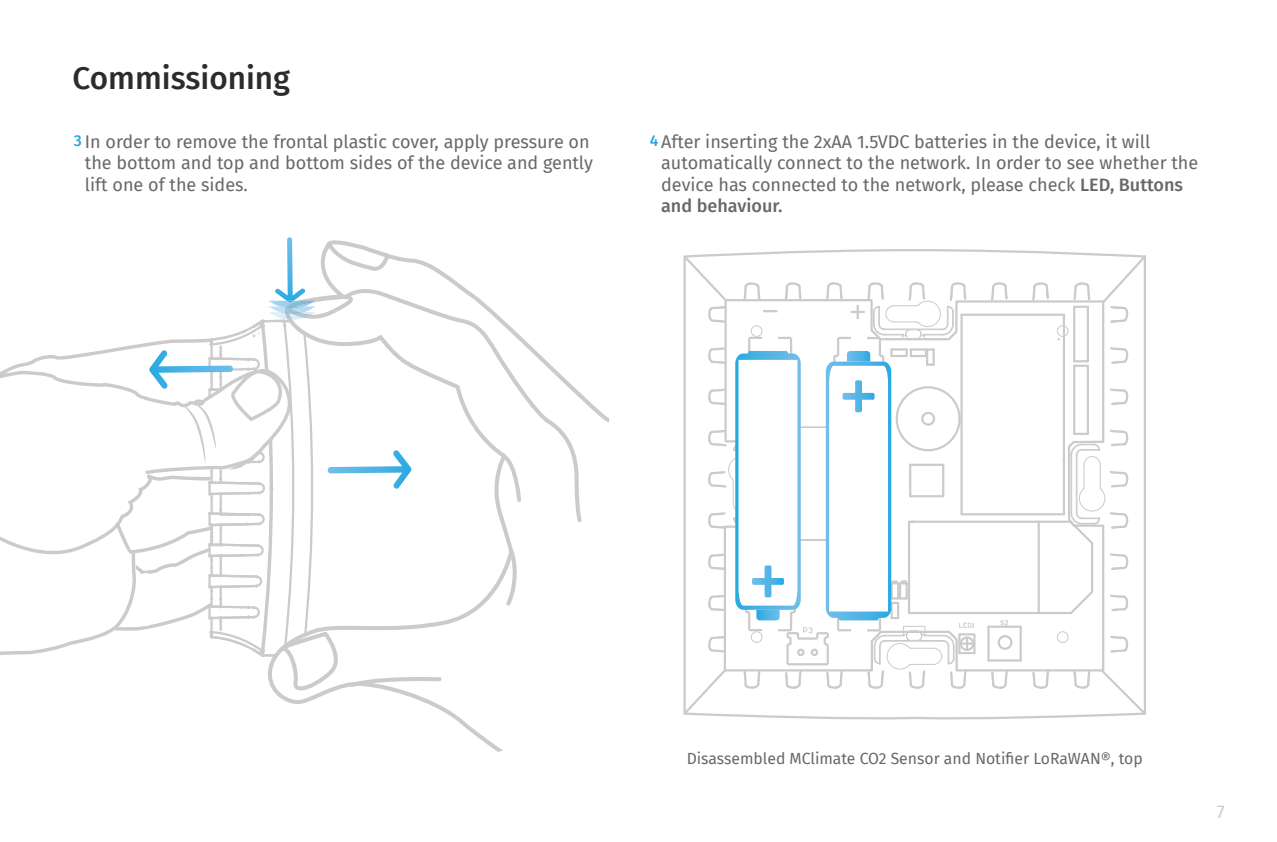
<style>
.page{position:relative;width:1277px;height:842px;background:#fff}
.page>*{position:absolute;margin:0;border:0;box-sizing:border-box;transform-origin:0 0}
.t1{font:500 31.5px "Fira Sans";color:#2b2c2c}
.t2{font:18px/21.6px "Fira Sans";color:#686868}
.t3{font:18px "Fira Sans";color:#cccbca}
.t4{font:15.75px "Fira Sans";color:#686868}
.s1{font-weight:500;font-size:15.75px;color:#2ca5dd}
.s2{font-weight:500}
</style>
<div class="page">
<svg style="left:746px;top:249px;width:400px;height:471px"></svg>
<svg style="left:1108px;top:387px;width:21px;height:19px"></svg>
<svg style="left:989px;top:281px;width:20px;height:17px"></svg>
<svg style="left:1030px;top:281px;width:20px;height:17px"></svg>
<svg style="left:1030px;top:673px;width:20px;height:17px"></svg>
<svg style="left:975px;top:298px;width:130px;height:375px"></svg>
<svg style="left:1100px;top:253px;width:46px;height:113px"></svg>
<hr style="left:1037px;top:522px;width:2px;height:91px;background:#cccbca">
<hr style="left:1091px;top:543px;width:2px;height:48px;background:#cccbca">
<hr style="left:1073px;top:366px;width:2px;height:68px;background:#cccbca">
<hr style="left:1086px;top:366px;width:3px;height:68px;background:#cccbca">
<hr style="left:987px;top:627px;width:2px;height:33px;background:#cccbca">
<hr style="left:1019px;top:627px;width:2px;height:33px;background:#cccbca">
<hr style="left:988px;top:659px;width:32px;height:3px;background:#cccbca">
<hr style="left:988px;top:626px;width:32px;height:2px;background:#cccbca">
<svg style="left:1056px;top:582px;width:90px;height:135px"></svg>
<hr style="left:912px;top:612px;width:159px;height:2px;background:#cccbca">
<hr style="left:912px;top:521px;width:158px;height:2px;background:#cccbca">
<svg style="left:990px;top:614px;width:19px;height:76px"></svg>
<div style="left:997px;top:635px;width:15px;height:15px;border:2px solid #cccbca;border-radius:50%"></div>
<svg style="left:683px;top:253px;width:292px;height:464px"></svg>
<svg style="left:1063px;top:428px;width:66px;height:144px"></svg>
<svg style="left:1056px;top:281px;width:36px;height:86px"></svg>
<hr style="left:909px;top:465px;width:2px;height:31px;background:#cccbca">
<hr style="left:942px;top:465px;width:2px;height:31px;background:#cccbca">
<hr style="left:1062px;top:315px;width:3px;height:199px;background:#cccbca">
<hr style="left:960px;top:315px;width:2px;height:199px;background:#cccbca">
<hr style="left:910px;top:495px;width:33px;height:2px;background:#cccbca">
<hr style="left:910px;top:464px;width:33px;height:2px;background:#cccbca">
<hr style="left:961px;top:513px;width:103px;height:2px;background:#cccbca">
<hr style="left:961px;top:314px;width:103px;height:2px;background:#cccbca">
<div style="left:921px;top:412px;width:14px;height:14px;border:2px solid #cccbca;border-radius:6px"></div>
<div style="left:895px;top:386px;width:65px;height:65px;border:2px solid #cccbca;border-radius:31px"></div>
<svg style="left:277px;top:522px;width:236px;height:230px"></svg>
<svg style="left:441px;top:270px;width:168px;height:153px"></svg>
<svg style="left:441px;top:289px;width:141px;height:233px"></svg>
<svg style="left:502px;top:454px;width:19px;height:48px"></svg>
<svg style="left:506px;top:550px;width:11px;height:56px"></svg>
<svg style="left:0;top:237px;width:441px;height:458px"></svg>
<h1 class="t1" style="left:73px;top:53px;width:219px">Commissioning</h1>
<p class="t2" style="left:85px;top:130px;width:509px;text-indent:-11px"><span class="s1">3</span> In order to remove the frontal plastic cover, apply pressure on the bottom and top and bottom sides of the device and gently lift one of the sides.</p>
<p class="t2" style="left:661px;top:130px;width:538px;text-indent:-11px"><span class="s1">4</span> After inserting the 2xAA 1.5VDC batteries in the device, it will automatically connect to the network. In order to see whether the device has connected to the network, please check <span class="s2">LED, Buttons and behaviour.</span></p>
<p class="t4" style="left:686px;top:746px;width:457px">Disassembled MClimate CO2 Sensor and Notifier LoRaWAN®, top</p>
<p class="t3" style="left:1216px;top:798px;width:9px">7</p>
</div>
